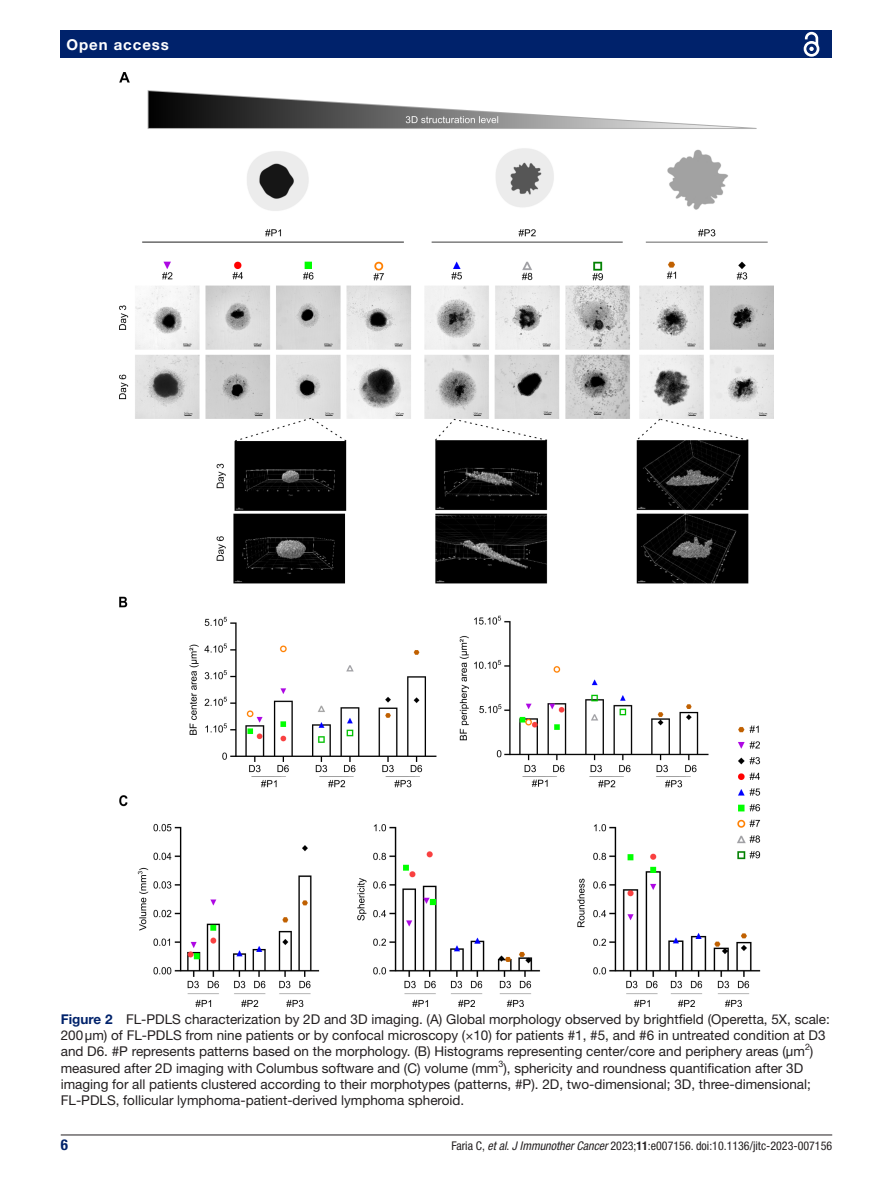
<style>
.page{position:relative;width:893px;height:1191px;background:#fff}
.page>*{position:absolute;margin:0;border:0;box-sizing:border-box;transform-origin:0 0}
.t1{font:700 15px "Helvetica Neue LT Std";letter-spacing:.065em;color:#fff}
.t2{font:700 condensed 15px "Helvetica Neue LT Std";color:#00226b}
.t3{font:13.5px/16.2px "Helvetica Neue LT Std";color:#231f20}
.t4{font:condensed 12px "Helvetica Neue LT Std";color:#231f20}
.t5{font:9px "Helvetica Neue LT Std";color:#231f20}
.s1{font-weight:700;color:#00226b}
.s2{font-style:italic}
.s3{font-weight:700}
</style>
<div class="page">
<hr style="left:61px;top:1134px;width:771px;height:1px;background:#231f20">
<div style="left:61px;top:31px;width:771px;height:27px;background:#00226b"></div>
<svg style="left:803px;top:31px;width:17px;height:26px"></svg>
<img style="left:120px;top:73px;width:653px;height:933px">
<p class="t1" style="left:66px;top:35px;width:104px">Open access</p>
<p class="t3" style="left:61px;top:1011px;width:771px"><span class="s1">Figure 2</span> FL-PDLS characterization by 2D and 3D imaging. (A) Global morphology observed by brightfield (Operetta, 5X, scale:<br>200µm) of FL-PDLS from nine patients or by confocal microscopy (×10) for patients #1, #5, and #6 in untreated condition at D3 and D6. #P represents patterns based on the morphology. (B) Histograms representing center/core and periphery areas (µm )</p>
<p class="t5" style="left:805px;top:1041px;width:6px">2</p>
<p class="t5" style="left:498px;top:1058px;width:6px">3</p>
<p class="t3" style="left:61px;top:1075px;width:752px">imaging for all patients clustered according to their morphotypes (patterns, #P). 2D, two-dimensional; 3D, three-dimensional;<br>FL-PDLS, follicular lymphoma-patient-derived lymphoma spheroid.</p>
<p class="t3" style="left:61px;top:1059px;width:744px">measured after 2D imaging with Columbus software and (C) volume (mm ), sphericity and roundness quantification after 3D</p>
<p class="t2" style="left:61px;top:1135px;width:9px">6</p>
<p class="t4" style="left:451px;top:1138px;width:382px">Faria C, <span class="s2">et al</span>. <span class="s2">J Immunother Cancer</span> 2023;<span class="s3">11</span>:e007156. doi:10.1136/jitc-2023-007156</p>
</div>
